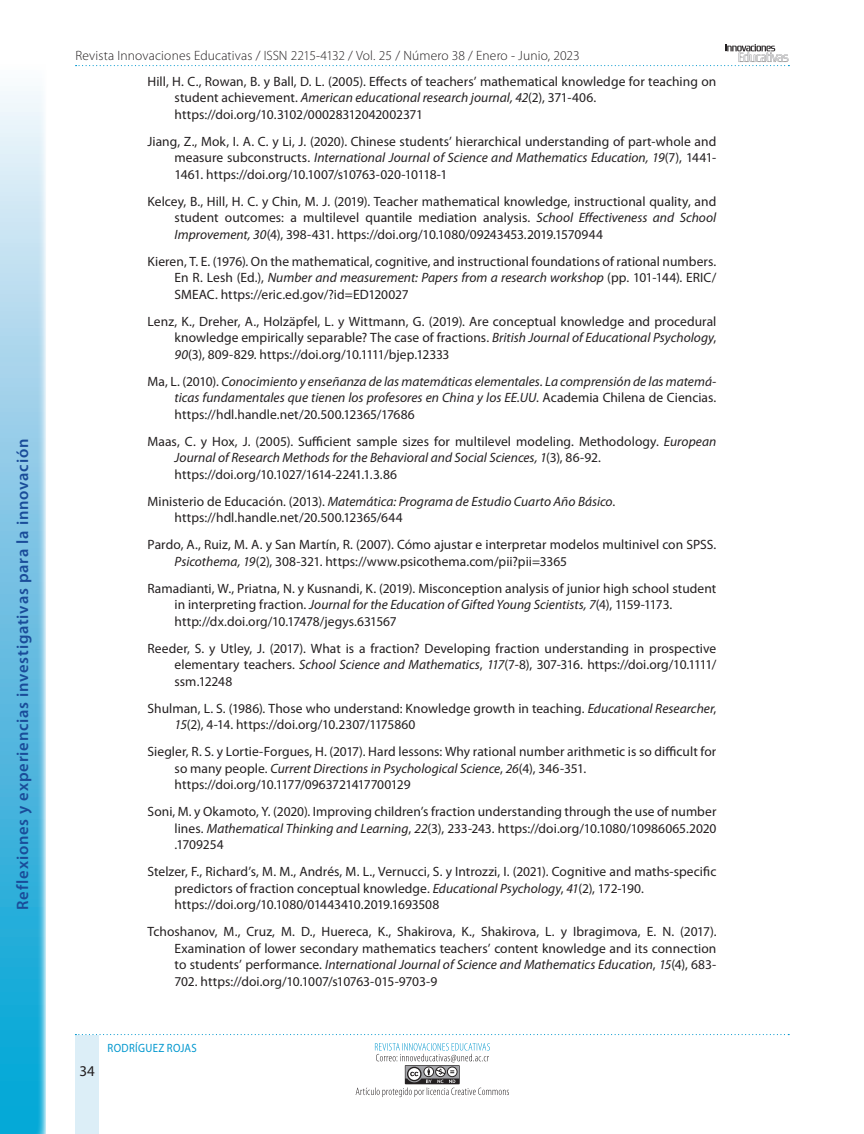
<style>
.page{position:relative;width:864px;height:1134px;background:#fff}
.page>*{position:absolute;margin:0;border:0;box-sizing:border-box;transform-origin:0 0}
.t1{font:600 16.5px "Myriad Pro";letter-spacing:.045em;color:#1a4c99}
.t2{font:15px "Myriad Pro";color:#231f20}
.t3{font:13.5px/16.5px "Myriad Pro";color:#231f20}
.t4{font:italic 13.5px/16.5px "Myriad Pro";color:#231f20;text-align:justify}
.t5{font:300 13.5px "Myriad Pro";letter-spacing:.01em;color:#231f20}
.t6{font:12px "Myriad Pro";letter-spacing:.03em;color:#0097ce;scale:.9 1}
.s1{font-style:italic}
.s2{font-style:normal}
</style>
<div class="page">
<svg style="left:76px;top:44px;width:713px;height:22px"></svg>
<div style="left:76px;top:1035px;width:23px;height:99px;background:#dceef7"></div>
<svg style="left:75px;top:1034px;width:714px;height:1px"></svg>
<svg style="left:356px;top:1043px;width:153px;height:54px"></svg>
<svg style="left:0;top:91px;width:46px;height:1043px;background:#78c7e5"></svg>
<p class="t1" style="left:13px;top:910px;width:473px;rotate:-90deg">Reflexiones y experiencias investigativas para la innovación</p>
<p class="t5" style="left:76px;top:48px;width:506px">Revista Innovaciones Educativas / ISSN 2215-4132 / Vol. 25 / Número 38 / Enero - Junio, 2023</p>
<p class="t3" style="left:175px;top:73px;width:543px;text-indent:-27px">Hill, H. C., Rowan, B. y Ball, D. L. (2005). Effects of teachers’ mathematical knowledge for teaching on student achievement. <span class="s1">American educational research journal, 42</span>(2), 371-406. https://doi.org/10.3102/00028312042002371</p>
<p class="t3" style="left:175px;top:133px;width:543px;text-align:justify;text-indent:-27px">Jiang, Z., Mok, I. A. C. y Li, J. (2020). Chinese students’ hierarchical understanding of part-whole and measure subconstructs. <span class="s1">International Journal of Science and Mathematics Education, 19</span>(7), 1441- 1461. https://doi.org/10.1007/s10763-020-10118-1</p>
<p class="t3" style="left:175px;top:193px;width:543px;text-align:justify;text-indent:-27px">Kelcey, B., Hill, H. C. y Chin, M. J. (2019). Teacher mathematical knowledge, instructional quality, and student outcomes: a multilevel quantile mediation analysis. <span class="s1">School Effectiveness and School Improvement, 30</span>(4), 398-431. https://doi.org/10.1080/09243453.2019.1570944</p>
<p class="t3" style="left:175px;top:253px;width:543px;text-align:justify;text-indent:-27px">Kieren, T. E. (1976). On the mathematical, cognitive, and instructional foundations of rational numbers.<br>En R. Lesh (Ed.), <span class="s1">Number and measurement: Papers from a research workshop</span> (pp. 101-144). ERIC/ SMEAC. https://eric.ed.gov/?id=ED120027</p>
<p class="t3" style="left:175px;top:313px;width:543px;text-align:justify;text-indent:-27px">Lenz, K., Dreher, A., Holzäpfel, L. y Wittmann, G. (2019). Are conceptual knowledge and procedural knowledge empirically separable? The case of fractions. <span class="s1">British Journal of Educational Psychology</span>, <span class="s1">90</span>(3), 809-829. https://doi.org/10.1111/bjep.12333</p>
<p class="t4" style="left:175px;top:373px;width:543px;text-indent:-27px"><span class="s2">Ma, L. (2010).</span> Conocimiento y enseñanza de las matemáticas elementales. La comprensión de las matemá&shy;ticas fundamentales que tienen los profesores en China y los EE.UU<span class="s2">. Academia Chilena de Ciencias. https://hdl.handle.net/20.500.12365/17686</span></p>
<p class="t3" style="left:175px;top:433px;width:543px;text-indent:-27px">Maas, C. y Hox, J. (2005). Sufficient sample sizes for multilevel modeling. Methodology. <span class="s1">European<br>Journal of Research Methods for the Behavioral and Social Sciences, 1</span>(3), 86-92. https://doi.org/10.1027/1614-2241.1.3.86</p>
<p class="t3" style="left:175px;top:493px;width:442px;text-indent:-27px">Ministerio de Educación. (2013). <span class="s1">Matemática: Programa de Estudio Cuarto Año Básico</span>. https://hdl.handle.net/20.500.12365/644</p>
<p class="t3" style="left:175px;top:537px;width:543px;text-indent:-27px">Pardo, A., Ruiz, M. A. y San Martín, R. (2007). Cómo ajustar e interpretar modelos multinivel con SPSS.<br><span class="s1">Psicothema, 19</span>(2), 308-321. https://www.psicothema.com/pii?pii=3365</p>
<p class="t3" style="left:175px;top:580px;width:543px;text-indent:-27px">Ramadianti, W., Priatna, N. y Kusnandi, K. (2019). Misconception analysis of junior high school student in interpreting fraction. <span class="s1">Journal for the Education of Gifted Young Scientists, 7</span>(4), 1159-1173. http://dx.doi.org/10.17478/jegys.631567</p>
<p class="t3" style="left:175px;top:640px;width:543px;text-align:justify;text-indent:-27px">Reeder, S. y Utley, J. (2017). What is a fraction? Developing fraction understanding in prospective elementary teachers. <span class="s1">School Science and Mathematics</span>, <span class="s1">117</span>(7-8), 307-316. https://doi.org/10.1111/ ssm.12248</p>
<p class="t3" style="left:175px;top:700px;width:543px;text-indent:-27px">Shulman, L. S. (1986). Those who understand: Knowledge growth in teaching. <span class="s1">Educational Researcher</span>,<br><span class="s1">15</span>(2), 4-14. https://doi.org/10.2307/1175860</p>
<p class="t3" style="left:175px;top:744px;width:543px;text-indent:-27px">Siegler, R. S. y Lortie-Forgues, H. (2017). Hard lessons: Why rational number arithmetic is so difficult for so many people. <span class="s1">Current Directions in Psychological Science</span>, <span class="s1">26</span>(4), 346-351. https://doi.org/10.1177/0963721417700129</p>
<p class="t3" style="left:175px;top:804px;width:543px;text-align:justify;text-indent:-27px">Soni, M. y Okamoto, Y. (2020). Improving children’s fraction understanding through the use of number lines. <span class="s1">Mathematical Thinking and Learning</span>, <span class="s1">22</span>(3), 233-243. https://doi.org/10.1080/10986065.2020 .1709254</p>
<p class="t3" style="left:175px;top:864px;width:543px;text-indent:-27px">Stelzer, F., Richard’s, M. M., Andrés, M. L., Vernucci, S. y Introzzi, I. (2021). Cognitive and maths-specific predictors of fraction conceptual knowledge. <span class="s1">Educational Psychology</span>, <span class="s1">41</span>(2), 172-190. https://doi.org/10.1080/01443410.2019.1693508</p>
<p class="t3" style="left:175px;top:924px;width:543px;text-align:justify;text-indent:-27px">Tchoshanov, M., Cruz, M. D., Huereca, K., Shakirova, K., Shakirova, L. y Ibragimova, E. N. (2017).<br>Examination of lower secondary mathematics teachers’ content knowledge and its connection to students’ performance. <span class="s1">International Journal of Science and Mathematics Education</span>, <span class="s1">15</span>(4), 683- 702. https://doi.org/10.1007/s10763-015-9703-9</p>
<p class="t2" style="left:80px;top:1063px;width:17px">34</p>
<p class="t6" style="left:108px;top:1041px;width:101px">RODRÍGUEZ ROJAS</p>
</div>
